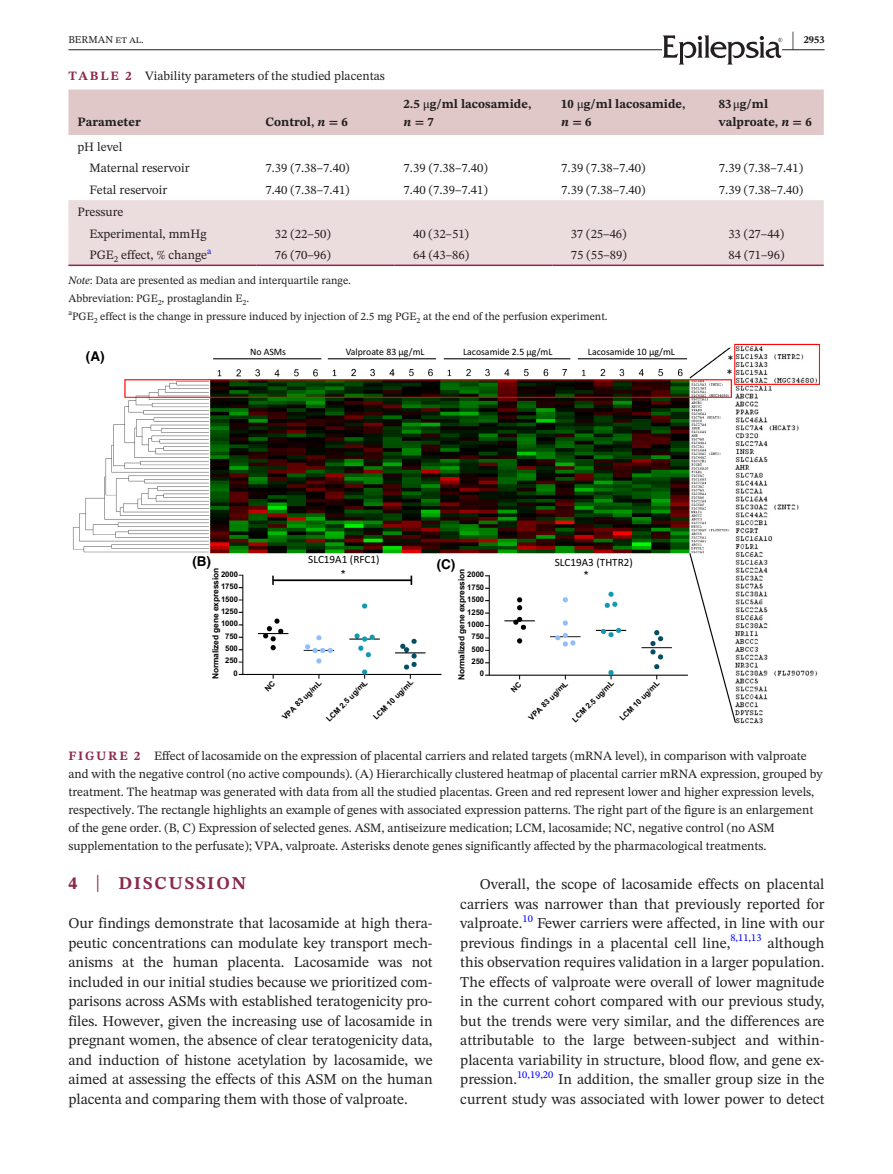
<style>
.page{position:relative;width:893px;height:1174px;background:#fff}
.page>*{position:absolute;margin:0;border:0;box-sizing:border-box;transform-origin:0 0}
.t1{font:700 21px "STIX Two Text";color:#231f20;scale:.42 1}
.t2{font:700 18px "STIX Two Text";letter-spacing:.1em;color:#8c284e}
.t3{font:15px/19.5px "STIX Two Text";color:#231f20;text-align:justify}
.t4{font:700 13.5px "Helvetica";color:#000}
.t5{font:12.75px/18px "STIX Two Text";letter-spacing:-.005em;color:#231f20}
.t6{font:700 12.75px/17.2px "STIX Two Text";color:#231f20}
.t7{font:12.6px "Arial";color:#000}
.t8{font:12.6px "Calibri";color:#000}
.t9{font:11.25px/18px "STIX Two Text";color:#231f20}
.t10{font:11.25px "Calibri";color:#000}
.t11{font:10.5px "STIX Two Text";color:#00f}
.t12{font:10.5px "STIX Two Text";color:#231f20}
.t13{font:700 10.5px "STIX Two Text";color:#231f20}
.t14{font:9.75px "Calibri";color:#000}
.t15{font:8.85px "STIX Two Text";color:#00f}
.t16{font:700 8.4px "Arial";letter-spacing:-.01em;color:#000}
.t17{font:7.8px "STIX Two Text";color:#231f20}
.t18{font:700 7.65px "Arial";letter-spacing:-.01em;color:#000}
.s1{font-weight:700;color:#8c284e}
.s2{font-style:italic}
.s3{font-family:"STIX"}
.s4{font-family:"STIX";font-weight:400}
.s5{font-weight:400;font-size:23.7px}
</style>
<div class="page">
<hr style="left:68px;top:49px;width:756px;height:1px;background:#231f20">
<svg style="left:663px;top:35px;width:119px;height:30px"></svg>
<div style="left:68px;top:90px;width:756px;height:45px;background:#e0c8c9"></div>
<div style="left:68px;top:200px;width:756px;height:64px;background:#ebdcdd"></div>
<hr style="left:68px;top:264px;width:188px;height:2px;background:#8c284e">
<hr style="left:256px;top:264px;width:139px;height:2px;background:#8c284e">
<hr style="left:395px;top:264px;width:157px;height:2px;background:#8c284e">
<hr style="left:552px;top:264px;width:158px;height:2px;background:#8c284e">
<hr style="left:710px;top:264px;width:114px;height:2px;background:#8c284e">
<img style="left:72px;top:343px;width:748px;height:381px">
<svg style="left:511px;top:681px;width:11px;height:11px"></svg>
<svg style="left:264px;top:680px;width:12px;height:11px"></svg>
<h1 class="t1" style="left:792px;top:24px;width:8px">|</h1>
<p class="t12" style="left:68px;top:32px;width:77px">BERMAN et al.</p>
<p class="t13" style="left:804px;top:32px;width:22px">2953</p>
<p class="t5" style="left:68px;top:66px;width:318px"><span class="s1">TABLE 2</span> Viability parameters of the studied placentas</p>
<p class="t6" style="left:77px;top:113px;width:65px">Parameter</p>
<p class="t6" style="left:265px;top:113px;width:84px">Control, <span class="s2">n</span> <span class="s3">=</span> 6</p>
<p class="t6" style="left:404px;top:96px;width:129px">2.5 <span class="s4">μ</span>g/ml lacosamide, <span class="s2">n</span> <span class="s3">=</span> 7</p>
<p class="t6" style="left:561px;top:96px;width:126px">10 <span class="s4">μ</span>g/ml lacosamide, <span class="s2">n</span> <span class="s3">=</span> 6</p>
<p class="t6" style="left:719px;top:96px;width:94px">83<span class="s4">μ</span>g/ml valproate, <span class="s2">n</span> <span class="s3">=</span> 6</p>
<p class="t5" style="left:89px;top:135px;width:102px;line-height:21.8px;text-indent:-12px">pH level<br>Maternal reservoir</p>
<p class="t5" style="left:265px;top:159px;width:86px">7.39 (7.38–7.40)</p>
<p class="t5" style="left:404px;top:159px;width:86px">7.39 (7.38–7.40)</p>
<p class="t5" style="left:561px;top:159px;width:86px">7.39 (7.38–7.40)</p>
<p class="t5" style="left:719px;top:159px;width:86px">7.39 (7.38–7.41)</p>
<p class="t5" style="left:89px;top:181px;width:79px">Fetal reservoir</p>
<p class="t5" style="left:265px;top:181px;width:86px">7.40 (7.38–7.41)</p>
<p class="t5" style="left:404px;top:181px;width:86px">7.40 (7.39–7.41)</p>
<p class="t5" style="left:561px;top:181px;width:86px">7.39 (7.38–7.40)</p>
<p class="t5" style="left:719px;top:181px;width:86px">7.39 (7.38–7.40)</p>
<p class="t5" style="left:89px;top:201px;width:119px;line-height:21.8px;text-indent:-12px">Pressure<br>Experimental, mmHg</p>
<p class="t5" style="left:275px;top:224px;width:57px">32 (22–50)</p>
<p class="t5" style="left:413px;top:224px;width:57px">40 (32–51)</p>
<p class="t5" style="left:571px;top:224px;width:57px">37 (25–46)</p>
<p class="t5" style="left:728px;top:224px;width:57px">33 (27–44)</p>
<p class="t5" style="left:89px;top:246px;width:119px">PGE<sub>2</sub> effect, % change</p>
<p class="t15" style="left:207px;top:244px;width:6px">a</p>
<p class="t5" style="left:275px;top:246px;width:57px">76 (70–96)</p>
<p class="t5" style="left:413px;top:246px;width:57px">64 (43–86)</p>
<p class="t5" style="left:571px;top:246px;width:57px">75 (55–89)</p>
<p class="t5" style="left:728px;top:246px;width:57px">84 (71–96)</p>
<p class="t9" style="left:68px;top:271px;width:284px"><span class="s2">Note</span>: Data are presented as median and interquartile range.<br>Abbreviation: PGE<sub>2</sub>, prostaglandin E<sub>2</sub>.</p>
<p class="t17" style="left:68px;top:307px;width:5px">a</p>
<p class="t9" style="left:72px;top:307px;width:537px">PGE<sub>2</sub> effect is the change in pressure induced by injection of 2.5 mg PGE<sub>2</sub> at the end of the perfusion experiment.</p>
<p class="t4" style="left:86px;top:348px;width:20px">(A)</p>
<p class="t14" style="left:250px;top:345px;width:38px">No ASMs</p>
<p class="t14" style="left:346px;top:345px;width:80px">Valproate 83 μg/mL</p>
<p class="t14" style="left:463px;top:345px;width:91px">Lacosamide 2.5 μg/mL</p>
<p class="t14" style="left:588px;top:345px;width:89px">Lacosamide 10 μg/mL</p>
<p class="t8" style="left:727px;top:351px;width:8px">*</p>
<p class="t8" style="left:726px;top:365px;width:8px">*</p>
<p class="t10" style="left:308px;top:552px;width:73px">SLC19A1 (RFC1)</p>
<p class="t10" style="left:555px;top:554px;width:80px">SLC19A3 (THTR2)</p>
<p class="t4" style="left:192px;top:553px;width:20px">(B)</p>
<p class="t4" style="left:437px;top:555px;width:20px">(C)</p>
<p class="t16" style="left:210px;top:679px;width:113px;rotate:-90deg">Normalized gene expression</p>
<p class="t7" style="left:341px;top:566px;width:6px">*</p>
<p class="t16" style="left:456px;top:680px;width:113px;rotate:-90deg">Normalized gene expression</p>
<p class="t7" style="left:584px;top:567px;width:6px">*</p>
<p class="t18" style="left:221px;top:569px;width:18px">2000</p>
<p class="t18" style="left:467px;top:569px;width:18px">2000</p>
<p class="t18" style="left:221px;top:581px;width:18px">1750</p>
<p class="t18" style="left:467px;top:582px;width:18px">1750</p>
<p class="t18" style="left:221px;top:593px;width:18px">1500</p>
<p class="t18" style="left:467px;top:594px;width:18px">1500</p>
<p class="t18" style="left:221px;top:606px;width:18px">1250</p>
<p class="t18" style="left:467px;top:606px;width:18px">1250</p>
<p class="t18" style="left:221px;top:618px;width:18px">1000</p>
<p class="t18" style="left:467px;top:619px;width:18px">1000</p>
<p class="t18" style="left:225px;top:630px;width:14px">750</p>
<p class="t18" style="left:471px;top:631px;width:14px">750</p>
<p class="t18" style="left:225px;top:643px;width:14px">500</p>
<p class="t18" style="left:471px;top:643px;width:14px">500</p>
<p class="t18" style="left:225px;top:655px;width:14px">250</p>
<p class="t18" style="left:471px;top:656px;width:14px">250</p>
<p class="t18" style="left:234px;top:667px;width:6px">0</p>
<p class="t18" style="left:480px;top:668px;width:6px">0</p>
<p class="t18" style="left:280px;top:714px;width:53px;rotate:-45deg">VPA 83 ug/mL</p>
<p class="t18" style="left:324px;top:716px;width:56px;rotate:-45deg">LCM 2.5 ug/mL</p>
<p class="t18" style="left:371px;top:714px;width:54px;rotate:-45deg">LCM 10 ug/mL</p>
<p class="t18" style="left:526px;top:715px;width:53px;rotate:-45deg">VPA 83 ug/mL</p>
<p class="t18" style="left:570px;top:717px;width:56px;rotate:-45deg">LCM 2.5 ug/mL</p>
<p class="t18" style="left:617px;top:715px;width:54px;rotate:-45deg">LCM 10 ug/mL</p>
<p class="t5" style="left:68px;top:746px;width:756px"><span class="s1">FIGURE 2</span> Effect of lacosamide on the expression of placental carriers and related targets (mRNA level), in comparison with valproate and with the negative control (no active compounds). (A) Hierarchically clustered heatmap of placental carrier mRNA expression, grouped by treatment. The heatmap was generated with data from all the studied placentas. Green and red represent lower and higher expression levels, respectively. The rectangle highlights an example of genes with associated expression patterns. The right part of the figure is an enlargement of the gene order. (B, C) Expression of selected genes. ASM, antiseizure medication; LCM, lacosamide; NC, negative control (no ASM supplementation to the perfusate); VPA, valproate. Asterisks denote genes significantly affected by the pharmacological treatments.</p>
<p class="t2" style="left:68px;top:870px;width:179px">4 <span class="s5">|</span> DISCUSSION</p>
<p class="t3" style="left:68px;top:913px;width:366px">Our findings demonstrate that lacosamide at high thera&shy;peutic concentrations can modulate key transport mech&shy;anisms at the human placenta. Lacosamide was not included in our initial studies because we prioritized com&shy;parisons across ASMs with established teratogenicity pro&shy;files. However, given the increasing use of lacosamide in pregnant women, the absence of clear teratogenicity data, and induction of histone acetylation by lacosamide, we aimed at assessing the effects of this ASM on the human placenta and comparing them with those of valproate.</p>
<p class="t3" style="left:460px;top:874px;width:366px;text-indent:20px">Overall, the scope of lacosamide effects on placental carriers was narrower than that previously reported for valproate.</p>
<p class="t11" style="left:523px;top:910px;width:12px">10</p>
<p class="t3" style="left:460px;top:913px;width:366px;text-indent:77px">Fewer carriers were affected, in line with our previous findings in a placental cell line,</p>
<p class="t11" style="left:730px;top:930px;width:33px">8,11,13</p>
<p class="t3" style="left:460px;top:933px;width:366px;text-indent:307px">although this observation requires validation in a larger population.<br>The effects of valproate were overall of lower magnitude in the current cohort compared with our previous study, but the trends were very similar, and the differences are attributable to the large between-subject and within&shy;placenta variability in structure, blood flow, and gene ex&shy;pression.</p>
<p class="t11" style="left:517px;top:1066px;width:38px">10,19,20</p>
<p class="t3" style="left:460px;top:1069px;width:366px;text-align:right">In addition, the smaller group size in the<br>current study was associated with lower power to detect</p>
</div>
